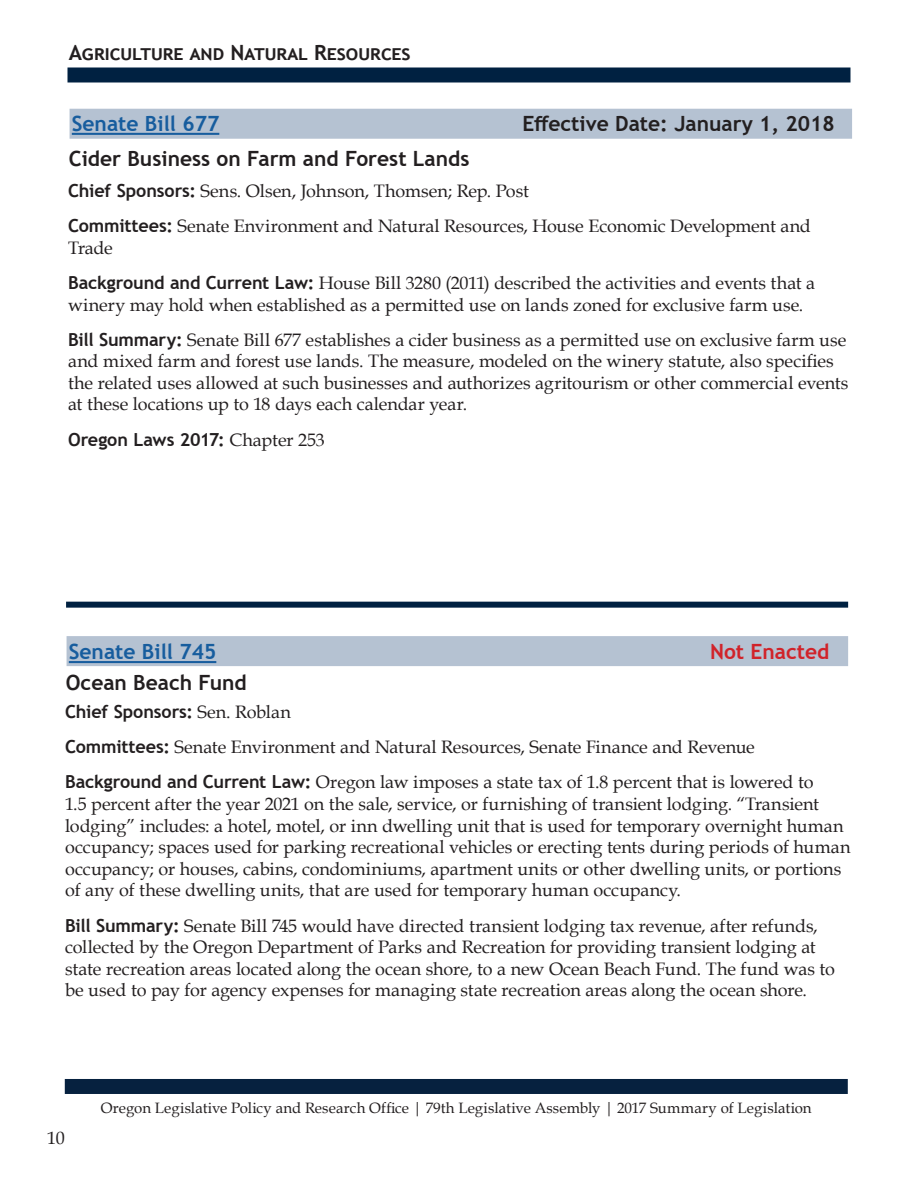
<style>
.page{position:relative;width:918px;height:1188px;background:#fff}
.page>*{position:absolute;margin:0;border:0;box-sizing:border-box;transform-origin:0 0}
.t1{font:700 21px "Trebuchet MS";color:#231f20}
.t2{font:700 21px "Trebuchet MS";color:#175d9e}
.t3{font:700 21px "Trebuchet MS";color:#d1232a}
.t4{font:18px/21.6px "Book Antiqua";color:#231f20}
.t5{font:700 18px "Trebuchet MS";letter-spacing:-.005em;color:#231f20}
.t6{font:15px "Book Antiqua";letter-spacing:.005em;color:#231f20}
.s1{font-family:"Trebuchet MS";font-weight:700}
.s2{font-family:"Book Antiqua";font-weight:400}
</style>
<div class="page">
<div style="left:68px;top:68px;width:782px;height:14px;background:#002141"></div>
<div style="left:65px;top:1079px;width:783px;height:15px;background:#06213f"></div>
<div style="left:70px;top:109px;width:782px;height:30px;background:#b5c2d2"></div>
<hr style="left:72px;top:133px;width:147px;height:2px;background:#175d9e">
<div style="left:67px;top:636px;width:781px;height:30px;background:#b5c2d2"></div>
<hr style="left:69px;top:661px;width:147px;height:2px;background:#175d9e">
<div style="left:66px;top:602px;width:782px;height:6px;background:#002141"></div>
<p class="t1" style="left:69px;top:39px;width:343px">Agriculture and Natural Resources</p>
<p class="t2" style="left:72px;top:111px;width:149px">Senate Bill 677</p>
<p class="t1" style="left:522px;top:111px;width:314px">Effective Date: January 1, 2018</p>
<p class="t1" style="left:69px;top:145px;width:402px">Cider Business on Farm and Forest Lands</p>
<p class="t4" style="left:68px;top:173px;width:744px;line-height:35.1px"><span class="s1">Chief Sponsors:</span> Sens. Olsen, Johnson, Thomsen; Rep. Post<br><span class="s1">Committees:</span> Senate Environment and Natural Resources, House Economic Development and</p>
<p class="t4" style="left:68px;top:230px;width:749px;line-height:35.1px">Trade<br><span class="s1">Background and Current Law:</span> House Bill 3280 (2011) described the activities and events that a</p>
<p class="t4" style="left:68px;top:286px;width:780px;line-height:35.1px">winery may hold when established as a permitted use on lands zoned for exclusive farm use.<br><span class="s1">Bill Summary:</span> Senate Bill 677 establishes a cider business as a permitted use on exclusive farm use</p>
<p class="t4" style="left:68px;top:350px;width:782px">and mixed farm and forest use lands. The measure, modeled on the winery statute, also specifies the related uses allowed at such businesses and authorizes agritourism or other commercial events at these locations up to 18 days each calendar year.</p>
<p class="t5" style="left:68px;top:428px;width:258px">Oregon Laws 2017: <span class="s2">Chapter 253</span></p>
<p class="t2" style="left:69px;top:639px;width:149px">Senate Bill 745</p>
<p class="t3" style="left:710px;top:639px;width:121px">Not Enacted</p>
<p class="t1" style="left:66px;top:670px;width:183px">Ocean Beach Fund</p>
<p class="t5" style="left:65px;top:701px;width:227px">Chief Sponsors: <span class="s2">Sen. Roblan</span></p>
<p class="t4" style="left:65px;top:729px;width:750px;line-height:35.1px"><span class="s1">Committees:</span> Senate Environment and Natural Resources, Senate Finance and Revenue<br><span class="s1">Background and Current Law:</span> Oregon law imposes a state tax of 1.8 percent that is lowered to</p>
<p class="t4" style="left:65px;top:793px;width:787px">1.5 percent after the year 2021 on the sale, service, or furnishing of transient lodging. “Transient lodging” includes: a hotel, motel, or inn dwelling unit that is used for temporary overnight human occupancy; spaces used for parking recreational vehicles or erecting tents during periods of human occupancy; or houses, cabins, condominiums, apartment units or other dwelling units, or portions of any of these dwelling units, that are used for temporary human occupancy.</p>
<p class="t4" style="left:65px;top:914px;width:771px"><span class="s1">Bill Summary:</span> Senate Bill 745 would have directed transient lodging tax revenue, after refunds, collected by the Oregon Department of Parks and Recreation for providing transient lodging at state recreation areas located along the ocean shore, to a new Ocean Beach Fund. The fund was to be used to pay for agency expenses for managing state recreation areas along the ocean shore.</p>
<p class="t4" style="left:47px;top:1127px;width:19px">10</p>
<p class="t6" style="left:101px;top:1097px;width:712px">Oregon Legislative Policy and Research Office | 79th Legislative Assembly | 2017 Summary of Legislation</p>
</div>
